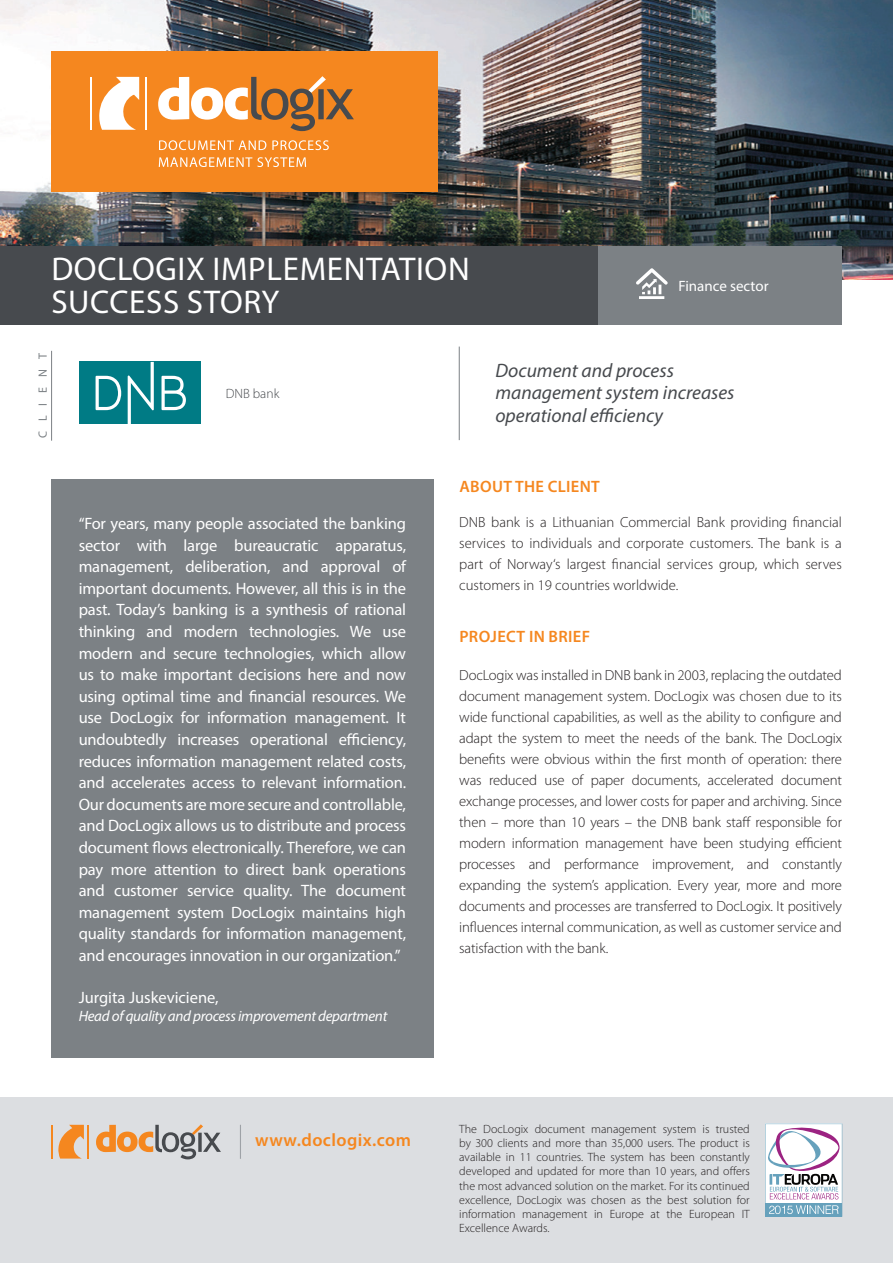
<style>
.page{position:relative;width:893px;height:1263px;background:#fff}
.page>*{position:absolute;margin:0;border:0;box-sizing:border-box;transform-origin:0 0}
.t1{font:33px/33px "Myriad Pro";letter-spacing:.02em;color:#fff}
.t2{font:italic 19.5px/22.5px "Myriad Pro";color:#474a4e}
.t3{font:600 18px "Myriad Pro";letter-spacing:.025em;color:#f5871f}
.t4{font:16.5px/21.6px "Myriad Pro";letter-spacing:-.01em;color:#fff;text-align:justify}
.t5{font:600 16.5px "Myriad Pro";letter-spacing:.02em;color:#f5871f}
.t6{font:italic 15px "Myriad Pro";letter-spacing:-.02em;color:#fff}
.t7{font:15px "Myriad Pro";color:#fff}
.t8{font:300 14.7px/21px "Myriad Pro";letter-spacing:-.005em;color:#231f20;text-align:justify}
.t9{font:300 13.5px "Myriad Pro";color:#474a4e}
.t10{font:300 12px/14.2px "Myriad Pro";color:#231f20;text-align:justify}
.t11{font:12px "Myriad Pro";color:#7c8185}
</style>
<div class="page">
<img style="left:0;top:0;width:893px;height:280px">
<div style="left:51px;top:479px;width:383px;height:579px;background:#7c8185"></div>
<hr style="left:459px;top:347px;width:1px;height:93px;background:#7c8185">
<div style="left:79px;top:362px;width:121px;height:62px;background:#007b85"></div>
<svg style="left:161px;top:376px;width:25px;height:34px"></svg>
<svg style="left:128px;top:362px;width:26px;height:62px"></svg>
<svg style="left:96px;top:376px;width:25px;height:34px"></svg>
<div style="left:0;top:246px;width:842px;height:78px;background:#474a4e"></div>
<div style="left:598px;top:246px;width:244px;height:78px;background:#7c8185"></div>
<div style="left:51px;top:51px;width:387px;height:140px;background:#f5871f"></div>
<svg style="left:158px;top:76px;width:196px;height:55px"></svg>
<hr style="left:90px;top:77px;width:1px;height:53px;background:#fff">
<hr style="left:145px;top:77px;width:2px;height:53px;background:#fff">
<svg style="left:99px;top:77px;width:40px;height:53px"></svg>
<svg style="left:159px;top:140px;width:107px;height:10px"></svg>
<svg style="left:272px;top:140px;width:57px;height:10px"></svg>
<svg style="left:159px;top:157px;width:147px;height:10px"></svg>
<hr style="left:51px;top:351px;width:1px;height:90px;background:#7c8185">
<hr style="left:639px;top:296px;width:25px;height:3px;background:#fff">
<svg style="left:636px;top:268px;width:32px;height:26px"></svg>
<div style="left:0;top:1097px;width:893px;height:166px;background:#dcdee1"></div>
<svg style="left:96px;top:1124px;width:125px;height:35px"></svg>
<hr style="left:51px;top:1125px;width:1px;height:33px;background:#f5871f">
<hr style="left:88px;top:1125px;width:1px;height:33px;background:#f5871f">
<svg style="left:58px;top:1125px;width:26px;height:33px"></svg>
<hr style="left:240px;top:1125px;width:1px;height:34px;background:#9ea2a7">
<svg style="left:765px;top:1124px;width:77px;height:93px;background:#cdcfdc"></svg>
<h1 class="t1" style="left:51px;top:252px;width:420px">DocLogix Implementation<br>Success Story</h1>
<p class="t11" style="left:35px;top:438px;width:86px;rotate:-90deg">CLIEN T</p>
<p class="t9" style="left:226px;top:386px;width:55px">DNB bank</p>
<p class="t7" style="left:678px;top:277px;width:92px">Finance sector</p>
<h2 class="t2" style="left:495px;top:358px;width:241px">Document and process management system increases operational efficiency</h2>
<p class="t4" style="left:79px;top:512px;width:329px">“For years, many people associated the banking sector with large bureaucratic apparatus, management, deliberation, and approval of important documents. However, all this is in the past. Today’s banking is a synthesis of rational thinking and modern technologies. We use modern and secure technologies, which allow us to make important decisions here and now using optimal time and financial resources. We use DocLogix for information management. It undoubtedly increases operational efficiency, reduces information management related costs, and accelerates access to relevant information.<br>Our documents are more secure and controllable, and DocLogix allows us to distribute and process document flows electronically. Therefore, we can pay more attention to direct bank operations and customer service quality. The document management system DocLogix maintains high quality standards for information management, and encourages innovation in our organization.”</p>
<p class="t4" style="left:79px;top:987px;width:142px">Jurgita Juskeviciene,</p>
<p class="t6" style="left:79px;top:1007px;width:310px">Head of quality and process improvement department</p>
<p class="t5" style="left:459px;top:476px;width:142px">ABOUT THE CLIENT</p>
<p class="t8" style="left:459px;top:512px;width:384px">DNB bank is a Lithuanian Commercial Bank providing financial services to individuals and corporate customers. The bank is a part of Norway‘s largest financial services group, which serves customers in 19 countries worldwide.</p>
<p class="t5" style="left:459px;top:626px;width:132px">PROJECT IN BRIEF</p>
<p class="t8" style="left:459px;top:664px;width:384px">DocLogix was installed in DNB bank in 2003, replacing the outdated document management system. DocLogix was chosen due to its wide functional capabilities, as well as the ability to configure and adapt the system to meet the needs of the bank. The DocLogix benefits were obvious within the first month of operation: there was reduced use of paper documents, accelerated document exchange processes, and lower costs for paper and archiving. Since then – more than 10 years – the DNB bank staff responsible for modern information management have been studying efficient processes and performance improvement, and constantly expanding the system’s application. Every year, more and more documents and processes are transferred to DocLogix. It positively influences internal communication, as well as customer service and satisfaction with the bank.</p>
<p class="t3" style="left:255px;top:1129px;width:158px">www.doclogix.com</p>
<p class="t10" style="left:459px;top:1122px;width:292px">The DocLogix document management system is trusted by 300 clients and more than 35,000 users. The product is available in 11 countries. The system has been constantly developed and updated for more than 10 years, and offers the most advanced solution on the market. For its continued excellence, DocLogix was chosen as the best solution for information management in Europe at the European IT Excellence Awards.</p>
</div>
